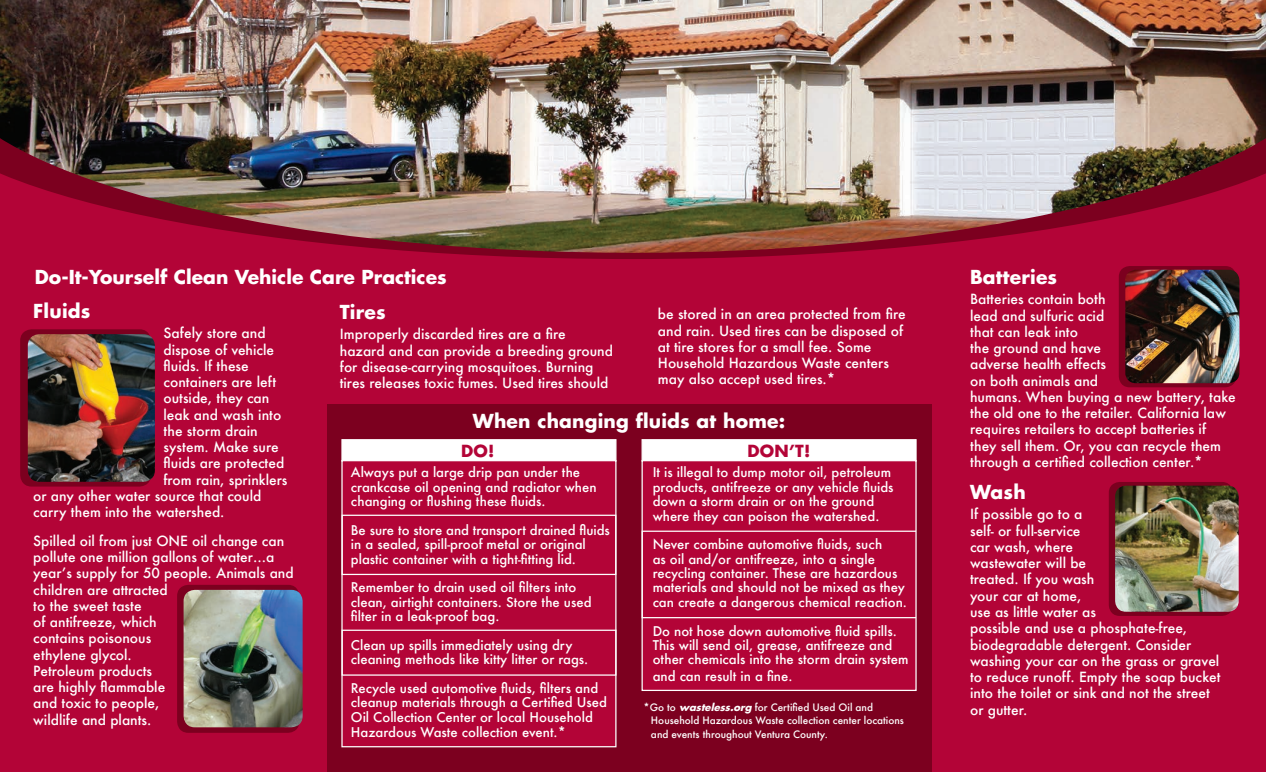
<style>
.page{position:relative;width:1266px;height:772px;background:#fff}
.page>*{position:absolute;margin:0;border:0;box-sizing:border-box;transform-origin:0 0}
.t1{font:700 18.75px/34.4px "Futura";letter-spacing:.01em;color:#fff}
.t2{font:700 16.25px "Futura";color:#b30437}
.t3{font:500 13.75px/16.2px "Futura";color:#fff}
.t4{font:500 13.12px/14.4px "Futura";color:#fff}
.t5{font:500 10px/13.8px "Futura";color:#fff}
.s1{font-weight:700;font-style:italic}
</style>
<div class="page">
<div style="left:0;top:0;width:1265px;height:772px;background:#b30437"></div>
<div style="left:327px;top:405px;width:604px;height:367px;background:#7c001f"></div>
<div style="left:641px;top:439px;width:275px;height:23px;background:#fff;border:1px solid #fff"></div>
<div style="left:641px;top:460px;width:275px;height:231px;background:#b30437;border:1px solid #fff"></div>
<div style="left:20px;top:329px;width:131px;height:158px;background:#7c001f;border-radius:12px"></div>
<img style="left:28px;top:334px;width:127px;height:148px">
<svg style="left:441px;top:253px;width:384px;height:6px;fill:#7c001f"></svg>
<img style="left:0;top:0;width:1265px;height:253px">
<div style="left:341px;top:439px;width:275px;height:23px;background:#fff;border:1px solid #fff"></div>
<div style="left:341px;top:460px;width:275px;height:287px;background:#b30437;border:1px solid #fff"></div>
<div style="left:641px;top:531px;width:275px;height:87px;border:1px solid #fff"></div>
<div style="left:341px;top:515px;width:275px;height:60px;border:1px solid #fff"></div>
<div style="left:341px;top:630px;width:275px;height:46px;border:1px solid #fff"></div>
<svg style="left:177px;top:585px;width:122px;height:148px;background:#7e0724"></svg>
<img style="left:184px;top:590px;width:118px;height:137px">
<div style="left:1118px;top:266px;width:118px;height:121px;background:#7c001f;border-radius:11px"></div>
<img style="left:1125px;top:270px;width:114px;height:113px">
<div style="left:1108px;top:482px;width:124px;height:134px;background:#7c001f;border-radius:11px"></div>
<img style="left:1115px;top:486px;width:123px;height:126px">
<svg style="left:1259px;top:0;width:7px;height:2px"></svg>
<h1 class="t1" style="left:33px;top:259px;width:415px">Do-It-Yourself Clean Vehicle Care Practices<br>Fluids</h1>
<p class="t3" style="left:163px;top:325px;width:104px">Safely store and</p>
<p class="t3" style="left:163px;top:341px;width:112px">dispose of vehicle</p>
<p class="t3" style="left:163px;top:357px;width:87px">fluids. If these</p>
<p class="t3" style="left:163px;top:374px;width:114px">containers are left</p>
<p class="t3" style="left:163px;top:390px;width:107px">outside, they can</p>
<p class="t3" style="left:163px;top:406px;width:119px">leak and wash into</p>
<p class="t3" style="left:163px;top:422px;width:96px">the storm drain</p>
<p class="t3" style="left:163px;top:439px;width:117px">system. Make sure</p>
<p class="t3" style="left:163px;top:455px;width:122px">fluids are protected</p>
<p class="t3" style="left:163px;top:471px;width:125px">from rain, sprinklers</p>
<p class="t3" style="left:33px;top:487px;width:229px">or any other water source that could</p>
<p class="t3" style="left:33px;top:504px;width:193px">carry them into the watershed.</p>
<p class="t3" style="left:33px;top:532px;width:262px">Spilled oil from just ONE oil change can pollute one million gallons of water…a year’s supply for 50 people. Animals and children are attracted<br>to the sweet taste<br>of antifreeze, which<br>contains poisonous<br>ethylene glycol.<br>Petroleum products<br>are highly flammable<br>and toxic to people,<br>wildlife and plants.</p>
<h1 class="t1" style="left:340px;top:295px;width:47px">Tires</h1>
<p class="t3" style="left:340px;top:326px;width:275px">Improperly discarded tires are a fire hazard and can provide a breeding ground for disease-carrying mosquitoes. Burning tires releases toxic fumes. Used tires should</p>
<p class="t3" style="left:658px;top:306px;width:249px">be stored in an area protected from fire and rain. Used tires can be disposed of at tire stores for a small fee. Some Household Hazardous Waste centers may also accept used tires.*</p>
<h1 class="t1" style="left:473px;top:404px;width:314px">When changing fluids at home:</h1>
<p class="t2" style="left:747px;top:439px;width:64px">DON’T!</p>
<p class="t4" style="left:652px;top:465px;width:242px">It is illegal to dump motor oil, petroleum products, antifreeze or any vehicle fluids down a storm drain or on the ground where they can poison the watershed.</p>
<p class="t4" style="left:652px;top:537px;width:256px">Never combine automotive fluids, such<br>as oil and/or antifreeze, into a single recycling container. These are hazardous materials and should not be mixed as they can create a dangerous chemical reaction.</p>
<p class="t4" style="left:652px;top:623px;width:257px">Do not hose down automotive fluid spills.<br>This will send oil, grease, antifreeze and other chemicals into the storm drain system</p>
<p class="t4" style="left:652px;top:668px;width:141px">and can result in a fine.</p>
<p class="t2" style="left:461px;top:439px;width:35px">DO!</p>
<p class="t4" style="left:351px;top:465px;width:247px">Always put a large drip pan under the crankcase oil opening and radiator when changing or flushing these fluids.</p>
<p class="t4" style="left:351px;top:523px;width:260px">Be sure to store and transport drained fluids in a sealed, spill-proof metal or original plastic container with a tight-fitting lid.</p>
<p class="t4" style="left:351px;top:580px;width:242px">Remember to drain used oil filters into clean, airtight containers. Store the used filter in a leak-proof bag.</p>
<p class="t4" style="left:351px;top:638px;width:239px">Clean up spills immediately using dry cleaning methods like kitty litter or rags.</p>
<p class="t4" style="left:351px;top:681px;width:257px">Recycle used automotive fluids, filters and cleanup materials through a Certified Used<br>Oil Collection Center or local Household</p>
<p class="t4" style="left:351px;top:725px;width:216px">Hazardous Waste collection event.*</p>
<p class="t5" style="left:651px;top:700px;width:254px;text-indent:-7px">*Go to <span class="s1">wasteless.org</span> for Certified Used Oil and<br>Household Hazardous Waste collection center locations and events throughout Ventura County.</p>
<h1 class="t1" style="left:970px;top:260px;width:89px">Batteries</h1>
<p class="t3" style="left:970px;top:291px;width:267px">Batteries contain both<br>lead and sulfuric acid<br>that can leak into<br>the ground and have<br>adverse health effects<br>on both animals and<br>humans. When buying a new battery, take the old one to the retailer. California law requires retailers to accept batteries if they sell them. Or, you can recycle them through a certified collection center.*</p>
<h1 class="t1" style="left:970px;top:475px;width:57px">Wash</h1>
<p class="t3" style="left:970px;top:506px;width:252px">If possible go to a<br>self- or full-service<br>car wash, where<br>wastewater will be<br>treated. If you wash<br>your car at home,<br>use as little water as<br>possible and use a phosphate-free, biodegradable detergent. Consider washing your car on the grass or gravel to reduce runoff. Empty the soap bucket into the toilet or sink and not the street or gutter.</p>
</div>
